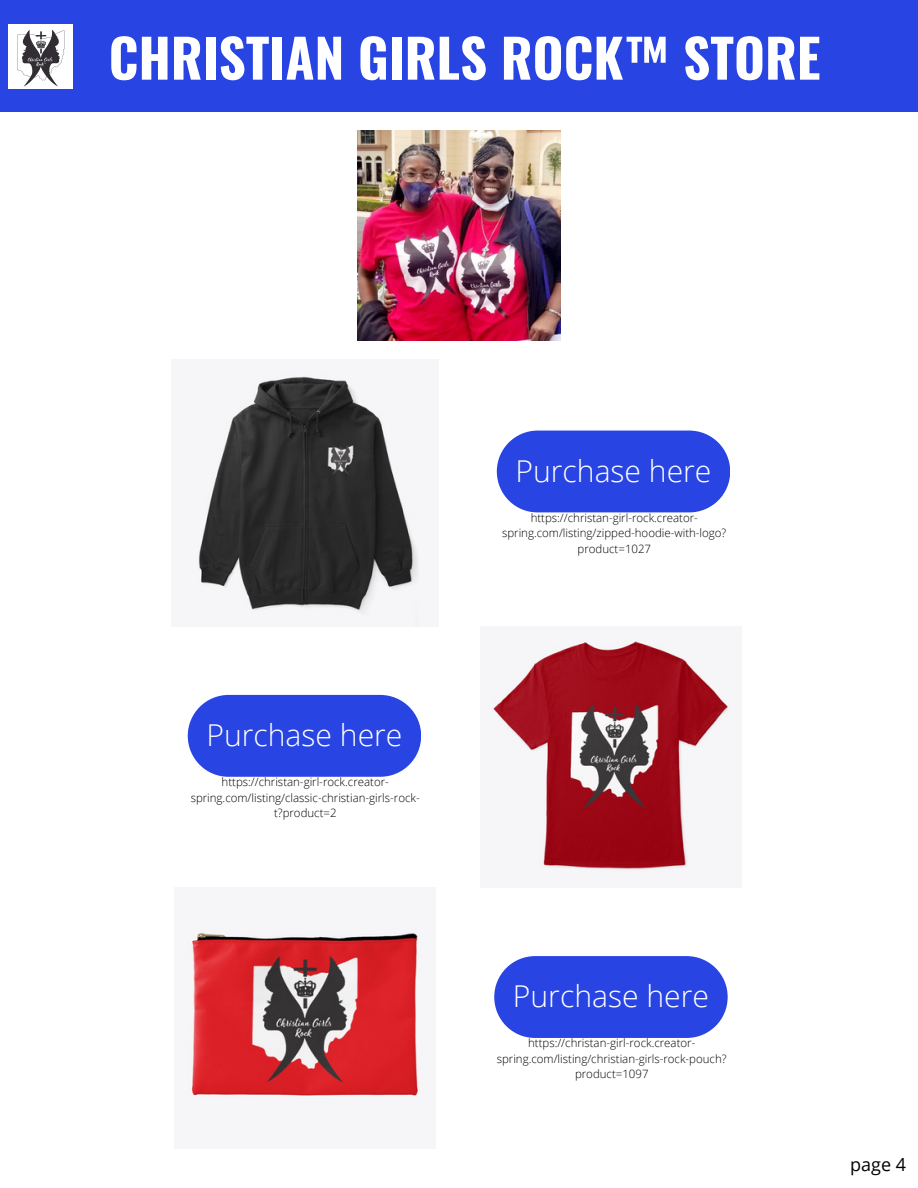
<style>
.page{position:relative;width:918px;height:1188px;background:#fff}
.page>*{position:absolute;margin:0;border:0;box-sizing:border-box;transform-origin:0 0}
.t1{font:700 52.95px "Oswald";color:#fff}
.t2{font:300 30.15px "Open Sans";color:#fff}
.t3{font:18px "Open Sans";color:#000}
.t4{font:300 11.55px/15.3px "Open Sans";color:#000;text-align:center}
</style>
<div class="page">
<div style="left:0;top:0;width:918px;height:111px;background:#2844e3"></div>
<img style="left:8px;top:24px;width:64px;height:64px">
<img style="left:197px;top:373px;width:222px;height:253px">
<img style="left:491px;top:639px;width:238px;height:234px">
<img style="left:187px;top:928px;width:236px;height:170px">
<div style="left:497px;top:431px;width:233px;height:82px;background:#2844e3;border-radius:41px"></div>
<div style="left:188px;top:695px;width:233px;height:82px;background:#2844e3;border-radius:41px"></div>
<div style="left:494px;top:956px;width:233px;height:82px;background:#2844e3;border-radius:41px"></div>
<img style="left:358px;top:130px;width:202px;height:210px">
<h1 class="t1" style="left:109px;top:17px;width:713px">CHRISTIAN GIRLS ROCK™ STORE</h1>
<h2 class="t2" style="left:206px;top:714px;width:197px">Purchase here</h2>
<p class="t4" style="left:191px;top:774px;width:231px">https://christan-girl-rock.creator&shy;spring.com/listing/classic-christian-girls-rock&shy;t?product=2</p>
<p class="t2" style="left:516px;top:450px;width:197px">Purchase here</p>
<p class="t4" style="left:502px;top:510px;width:226px">https://christan-girl-rock.creator&shy;spring.com/listing/zipped-hoodie-with-logo? product=1027</p>
<p class="t2" style="left:513px;top:975px;width:197px">Purchase here</p>
<h2 class="t4" style="left:497px;top:1035px;width:231px">https://christan-girl-rock.creator&shy;spring.com/listing/christian-girls-rock-pouch? product=1097</h2>
<p class="t3" style="left:850px;top:1152px;width:57px">page 4</p>
</div>
